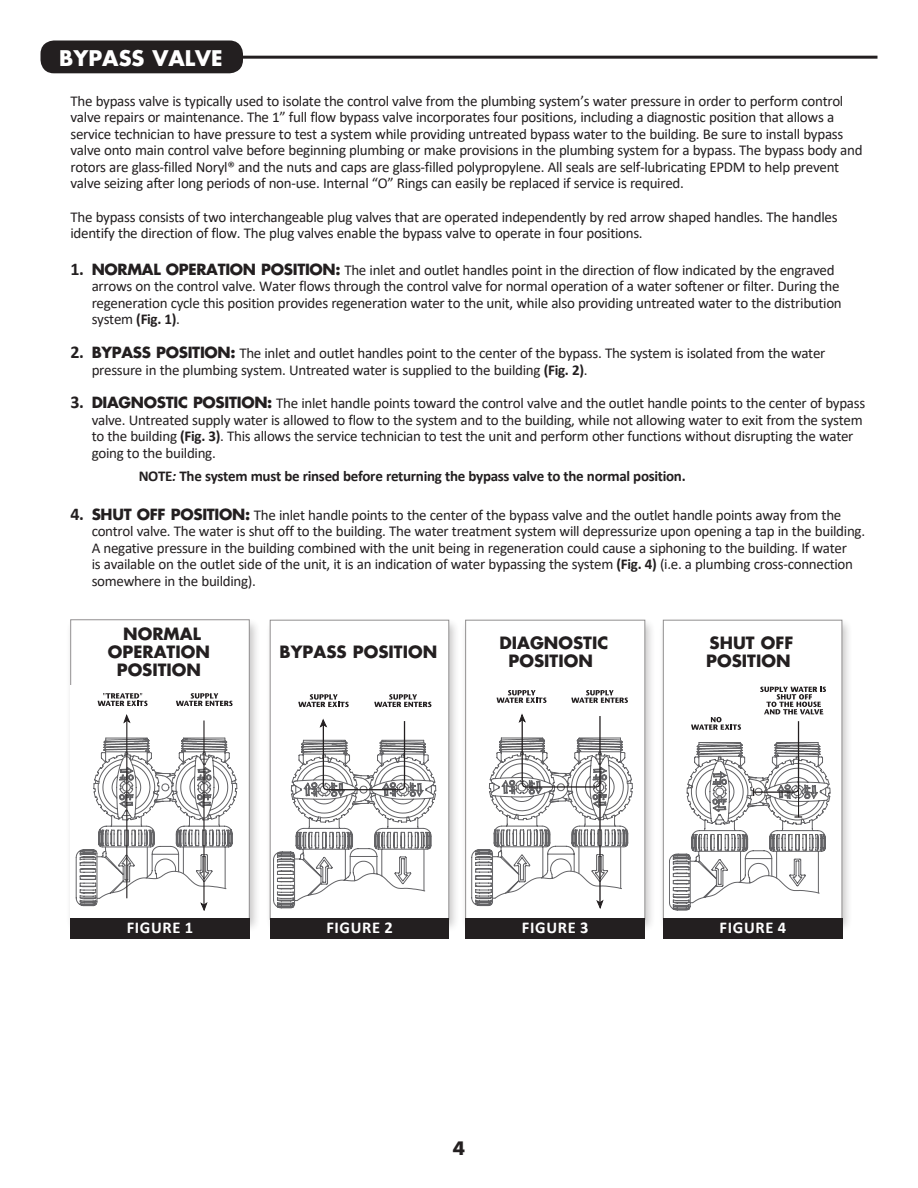
<style>
.page{position:relative;width:918px;height:1188px;background:#fff}
.page>*{position:absolute;margin:0;border:0;box-sizing:border-box;transform-origin:0 0}
.t1{font:700 21px "Futura Std";color:#fff}
.t2{font:700 18px "Futura Std";color:#231f20}
.t3{font:700 16.5px/18px "Futura Std";color:#231f20;text-align:center}
.t4{font:700 16.5px "Calibri";letter-spacing:.04em;color:#fff}
.t5{font:15px/16.5px "Calibri";letter-spacing:-.02em;color:#231f20}
.t6{font:700 15px "Calibri";letter-spacing:-.02em;color:#231f20}
.s1{font-weight:700;font-size:18px}
.s2{font-family:"Futura Std";font-weight:700}
.s3{font-weight:700}
.s4{font-style:italic}
</style>
<div class="page">
<div style="left:66px;top:617px;width:195px;height:316px;background:#231f20;opacity:.5"></div>
<div style="left:71px;top:620px;width:178px;height:299px;background:#fff"></div>
<div style="left:265px;top:618px;width:196px;height:315px;background:#231f20;opacity:.5"></div>
<div style="left:270px;top:620px;width:179px;height:299px;background:#fff"></div>
<div style="left:461px;top:618px;width:196px;height:315px;background:#231f20;opacity:.5"></div>
<div style="left:466px;top:620px;width:179px;height:299px;background:#fff"></div>
<div style="left:658px;top:618px;width:196px;height:315px;background:#231f20;opacity:.5"></div>
<div style="left:663px;top:620px;width:179px;height:299px;background:#fff"></div>
<div style="left:70px;top:686px;width:176px;height:232px;background:#fff"></div>
<svg style="left:76px;top:693px;width:161px;height:218px"></svg>
<hr style="left:203px;top:721px;width:2px;height:185px;background:#231f20">
<div style="left:70px;top:918px;width:179px;height:21px;background:#231f20"></div>
<svg style="left:471px;top:690px;width:162px;height:219px"></svg>
<hr style="left:599px;top:780px;width:2px;height:123px;background:#231f20">
<div style="left:465px;top:918px;width:180px;height:21px;background:#231f20"></div>
<svg style="left:298px;top:694px;width:51px;height:13px"></svg>
<svg style="left:374px;top:694px;width:58px;height:13px"></svg>
<svg style="left:273px;top:718px;width:163px;height:190px"></svg>
<div style="left:270px;top:918px;width:179px;height:21px;background:#231f20"></div>
<svg style="left:669px;top:687px;width:161px;height:223px"></svg>
<div style="left:663px;top:918px;width:179px;height:21px;background:#231f20"></div>
<hr style="left:238px;top:56px;width:640px;height:3px;background:#231f20">
<div style="left:40px;top:40px;width:203px;height:33px;background:#231f20;border-radius:14px"></div>
<h1 class="t1" style="left:59px;top:44px;width:165px">BYPASS VALVE</h1>
<p class="t5" style="left:70px;top:92px;width:794px">The bypass valve is typically used to isolate the control valve from the plumbing system’s water pressure in order to perform control valve repairs or maintenance. The 1” full flow bypass valve incorporates four positions, including a diagnostic position that allows a service technician to have pressure to test a system while providing untreated bypass water to the building. Be sure to install bypass valve onto main control valve before beginning plumbing or make provisions in the plumbing system for a bypass. The bypass body and rotors are glass-filled Noryl® and the nuts and caps are glass-filled polypropylene. All seals are self-lubricating EPDM to help prevent valve seizing after long periods of non-use. Internal “O” Rings can easily be replaced if service is required.</p>
<p class="t5" style="left:70px;top:208px;width:769px">The bypass consists of two interchangeable plug valves that are operated independently by red arrow shaped handles. The handles identify the direction of flow. The plug valves enable the bypass valve to operate in four positions.</p>
<p class="t5" style="left:92px;top:261px;width:752px;text-indent:-21px"><span class="s1">1.</span> <span class="s2">NORMAL OPERATION POSITION:</span> The inlet and outlet handles point in the direction of flow indicated by the engraved arrows on the control valve. Water flows through the control valve for normal operation of a water softener or filter. During the regeneration cycle this position provides regeneration water to the unit, while also providing untreated water to the distribution system <span class="s3">(Fig. 1)</span>.</p>
<p class="t5" style="left:92px;top:344px;width:735px;text-indent:-21px"><span class="s1">2.</span> <span class="s2">BYPASS POSITION:</span> The inlet and outlet handles point to the center of the bypass. The system is isolated from the water pressure in the plumbing system. Untreated water is supplied to the building <span class="s3">(Fig. 2)</span>.</p>
<p class="t5" style="left:92px;top:395px;width:775px;text-indent:-21px"><span class="s1">3.</span> <span class="s2">DIAGNOSTIC POSITION:</span> The inlet handle points toward the control valve and the outlet handle points to the center of bypass valve. Untreated supply water is allowed to flow to the system and to the building, while not allowing water to exit from the system to the building <span class="s3">(Fig. 3)</span>. This allows the service technician to test the unit and perform other functions without disrupting the water going to the building.</p>
<p class="t6" style="left:139px;top:465px;width:549px">NOTE<span class="s4">:</span> The system must be rinsed before returning the bypass valve to the normal position.</p>
<p class="t5" style="left:92px;top:506px;width:775px;text-indent:-21px"><span class="s1">4.</span> <span class="s2">SHUT OFF POSITION:</span> The inlet handle points to the center of the bypass valve and the outlet handle points away from the control valve. The water is shut off to the building. The water treatment system will depressurize upon opening a tap in the building.<br>A negative pressure in the building combined with the unit being in regeneration could cause a siphoning to the building. If water<br>is available on the outlet side of the unit, it is an indication of water bypassing the system <span class="s3">(Fig. 4)</span> (i.e. a plumbing cross-connection somewhere in the building).</p>
<p class="t3" style="left:108px;top:624px;width:104px">NORMAL<br>OPERATION<br>POSITION</p>
<p class="t3" style="left:280px;top:642px;width:159px">BYPASS POSITION</p>
<p class="t3" style="left:499px;top:633px;width:110px">DIAGNOSTIC<br>POSITION</p>
<p class="t3" style="left:706px;top:633px;width:89px;text-align:left">SHUT OFF<br>POSITION</p>
<p class="t4" style="left:127px;top:916px;width:68px">FIGURE 1</p>
<p class="t4" style="left:326px;top:916px;width:68px">FIGURE 2</p>
<p class="t4" style="left:522px;top:916px;width:68px">FIGURE 3</p>
<p class="t4" style="left:720px;top:916px;width:68px">FIGURE 4</p>
<p class="t2" style="left:453px;top:1137px;width:14px">4</p>
</div>
